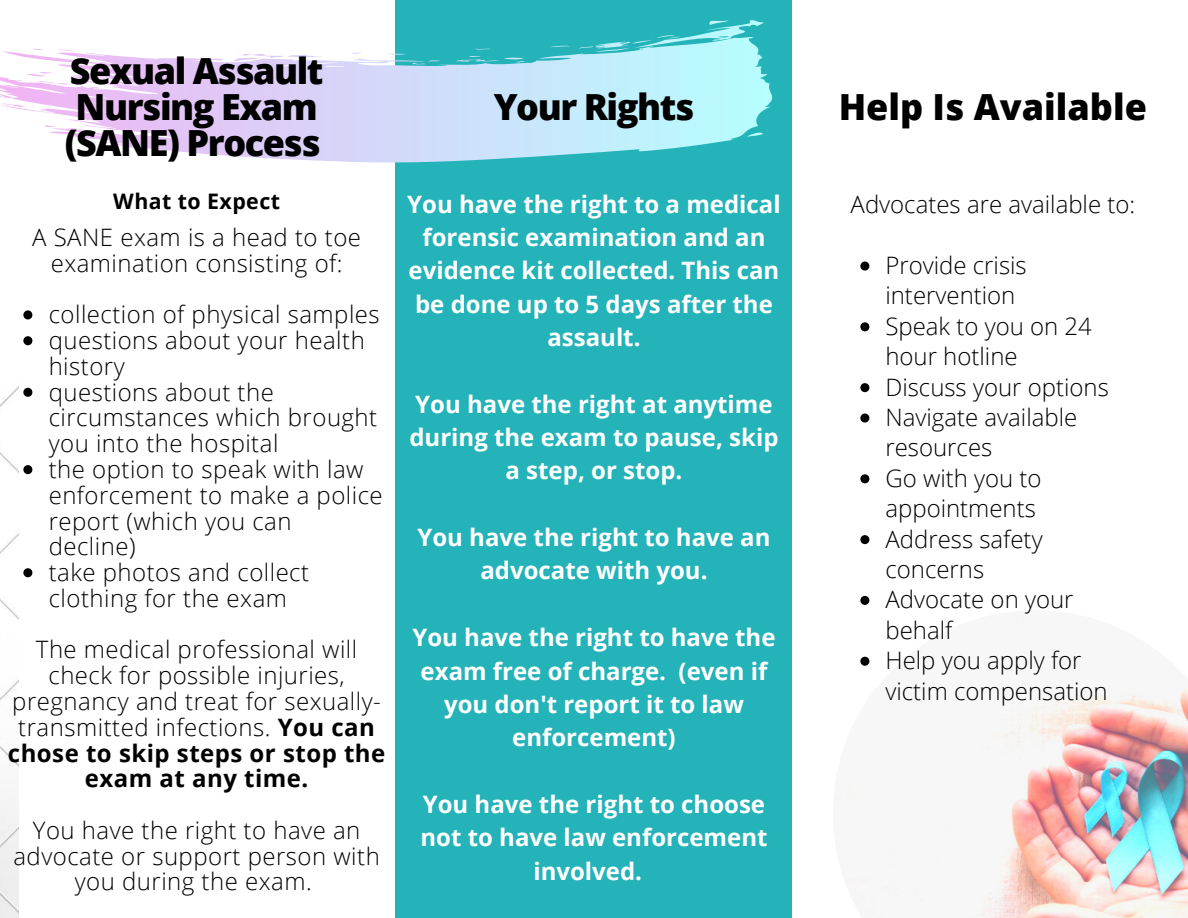
<style>
.page{position:relative;width:1188px;height:918px;background:#fff}
.page>*{position:absolute;margin:0;border:0;box-sizing:border-box;transform-origin:0 0}
.t1{font:800 36px/36px "Open Sans";letter-spacing:-.04em;color:#000}
.t2{font:800 36px "Open Sans";color:#000}
.t3{font:300 24px/25.8px "Open Sans";letter-spacing:.02em;color:#000;text-align:center}
.t4{font:700 24px/33.3px "Open Sans";color:#fff;text-align:center}
.t5{font:300 24px/30.5px "Open Sans";color:#000}
.t6{font:700 21.3px "Open Sans";letter-spacing:.02em;color:#000}
.s1{font-weight:700}
</style>
<div class="page">
<div style="left:395px;top:0;width:396px;height:918px;background:#23b3b8"></div>
<svg style="left:0;top:20px;width:772px;height:143px"></svg>
<img style="left:0;top:386px;width:18px;height:532px">
<img style="left:834px;top:614px;width:354px;height:304px">
<svg style="left:23px;top:310px;width:9px;height:9px"></svg>
<svg style="left:23px;top:336px;width:9px;height:9px"></svg>
<svg style="left:23px;top:388px;width:9px;height:9px"></svg>
<svg style="left:23px;top:465px;width:9px;height:9px"></svg>
<svg style="left:23px;top:568px;width:9px;height:9px"></svg>
<svg style="left:860px;top:262px;width:9px;height:9px"></svg>
<svg style="left:860px;top:322px;width:9px;height:9px"></svg>
<svg style="left:860px;top:383px;width:9px;height:9px"></svg>
<svg style="left:860px;top:414px;width:9px;height:9px"></svg>
<svg style="left:860px;top:474px;width:9px;height:9px"></svg>
<svg style="left:860px;top:535px;width:9px;height:9px"></svg>
<svg style="left:860px;top:596px;width:9px;height:9px"></svg>
<svg style="left:860px;top:657px;width:9px;height:9px"></svg>
<h1 class="t1" style="left:65px;top:52px;width:260px">Sexual Assault<br>Nursing Exam (SANE) Process</h1>
<p class="t6" style="left:113px;top:186px;width:168px">What to Expect</p>
<p class="t3" style="left:32px;top:224px;width:330px">A SANE exam is a head to toe examination consisting of:</p>
<p class="t3" style="left:49px;top:301px;width:336px;text-align:left">collection of physical samples questions about your health history<br>questions about the circumstances which brought you into the hospital<br>the option to speak with law enforcement to make a police report (which you can decline)<br>take photos and collect clothing for the exam</p>
<p class="t3" style="left:8px;top:636px;width:379px">The medical professional will check for possible injuries, pregnancy and treat for sexually&shy;transmitted infections. <span class="s1">You can chose to skip steps or stop the exam at any time.</span></p>
<p class="t3" style="left:13px;top:817px;width:368px">You have the right to have an advocate or support person with you during the exam.</p>
<h1 class="t1" style="left:494px;top:88px;width:202px">Your Rights</h1>
<h1 class="t2" style="left:839px;top:82px;width:310px">Help Is Available</h1>
<p class="t4" style="left:407px;top:187px;width:375px">You have the right to a medical forensic examination and an evidence kit collected. This can be done up to 5 days after the assault.</p>
<p class="t4" style="left:409px;top:387px;width:371px">You have the right at anytime during the exam to pause, skip a step, or stop.</p>
<p class="t4" style="left:417px;top:520px;width:354px">You have the right to have an advocate with you.</p>
<p class="t4" style="left:412px;top:620px;width:365px">You have the right to have the exam free of charge. (even if you don't report it to law enforcement)</p>
<p class="t4" style="left:420px;top:787px;width:349px">You have the right to choose not to have law enforcement involved.</p>
<p class="t5" style="left:851px;top:189px;width:286px">Advocates are available to:</p>
<p class="t5" style="left:885px;top:249px;width:225px">Provide crisis intervention<br>Speak to you on 24 hour hotline<br>Discuss your options<br>Navigate available resources<br>Go with you to appointments<br>Address safety concerns<br>Advocate on your behalf<br>Help you apply for victim compensation</p>
</div>
